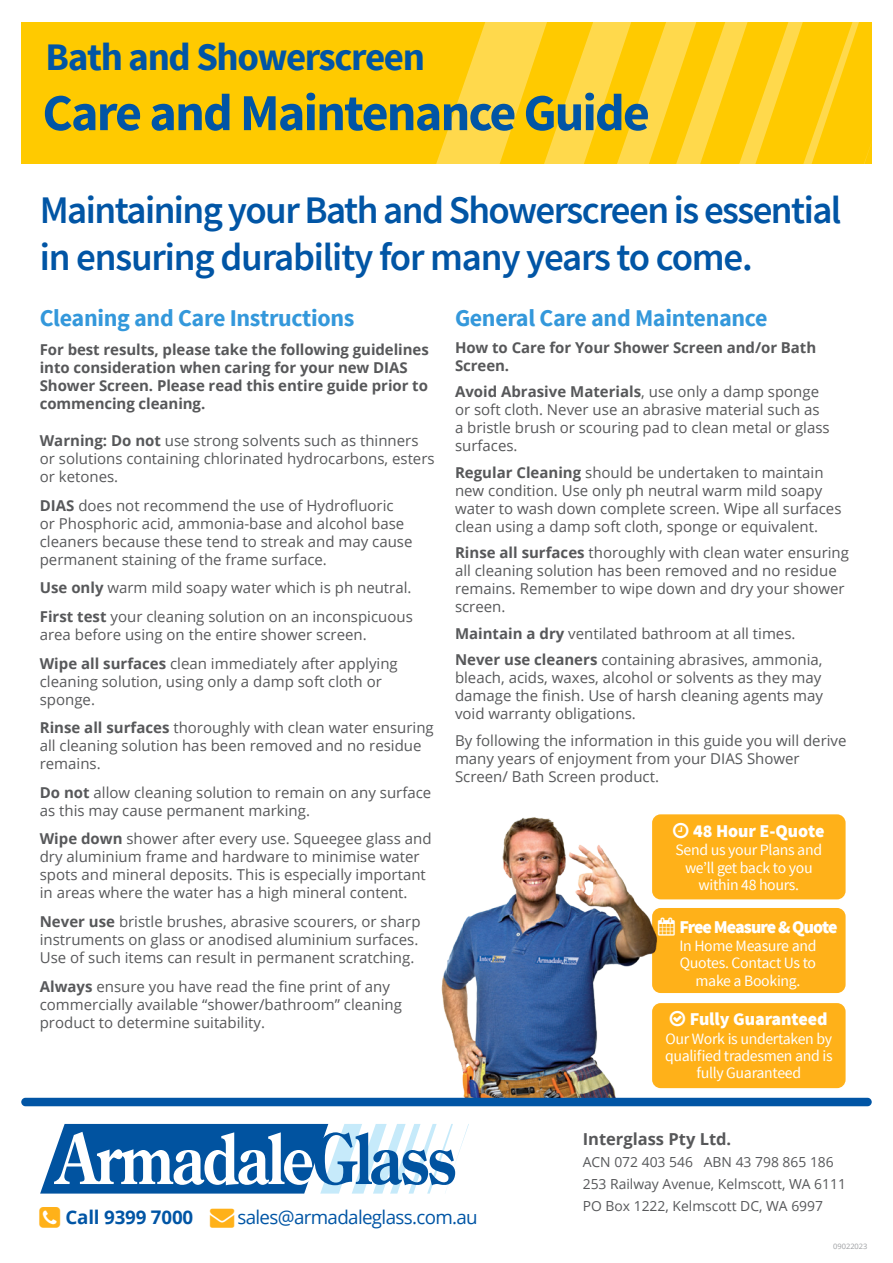
<style>
.page{position:relative;width:893px;height:1263px;background:#fff}
.page>*{position:absolute;margin:0;border:0;box-sizing:border-box;transform-origin:0 0}
.t1{font:700 51.9px "Source Sans Pro";letter-spacing:-.035em;color:#0155a5}
.t2{font:600 39px/47.5px "Source Sans Pro";letter-spacing:-.04em;color:#0155a5}
.t3{font:700 39px "Source Sans Pro";letter-spacing:-.035em;color:#0155a5}
.t4{font:700 24px "Source Sans Pro";letter-spacing:-.015em;color:#3498db}
.t5{font:18.75px "Open Sans";letter-spacing:-.035em;color:#0155a5}
.t6{font:900 18px "Source Sans Pro";letter-spacing:-.01em;color:#fff}
.t7{font:900 18px "Source Sans Pro";letter-spacing:-.055em;color:#fff}
.t8{font:700 16.5px "Open Sans";color:#57585a}
.t9{font:15.75px/17.2px "Source Sans Pro";letter-spacing:-.02em;color:#fff;text-align:center}
.t10{font:15px/18px "Open Sans";color:#57585a}
.t11{font:700 15px/18px "Open Sans";letter-spacing:-.005em;color:#57585a}
.t12{font:13.8px/22px "Open Sans";color:#57585a}
.t13{font:7.5px "Open Sans";color:#9d9fa2}
.s1{font-weight:700}
.s2{color:#ffb119}
</style>
<div class="page">
<div style="left:652px;top:908px;width:194px;height:85px;background:#ffb119;border-radius:9px"></div>
<div style="left:652px;top:814px;width:194px;height:85px;background:#ffb119;border-radius:9px"></div>
<div style="left:652px;top:1003px;width:194px;height:85px;background:#ffb119;border-radius:9px"></div>
<img style="left:436px;top:814px;width:225px;height:284px">
<div style="left:21px;top:1098px;width:851px;height:8px;background:#0155a5;border-radius:4px"></div>
<div style="left:21px;top:22px;width:851px;height:141px;background:#ffca00"></div>
<svg style="left:436px;top:22px;width:435px;height:141px"></svg>
<svg style="left:40px;top:1124px;width:429px;height:69px"></svg>
<h2 class="t3" style="left:46px;top:32px;width:381px">Bath and Showerscreen</h2>
<h1 class="t1" style="left:43px;top:80px;width:609px">Care and Maintenance Guide</h1>
<h2 class="t2" style="left:40px;top:186px;width:803px">Maintaining your Bath and Showerscreen is essential in ensuring durability for many years to come.</h2>
<h3 class="t4" style="left:40px;top:303px;width:316px">Cleaning and Care Instructions</h3>
<p class="t11" style="left:40px;top:340px;width:390px">For best results, please take the following guidelines into consideration when caring for your new DIAS Shower Screen. Please read this entire guide prior to commencing cleaning.</p>
<p class="t10" style="left:40px;top:431px;width:396px"><span class="s1">Warning: Do not</span> use strong solvents such as thinners or solutions containing chlorinated hydrocarbons, esters or ketones.</p>
<p class="t10" style="left:40px;top:496px;width:374px"><span class="s1">DIAS</span> does not recommend the use of Hydrofluoric or Phosphoric acid, ammonia-base and alcohol base cleaners because these tend to streak and may cause permanent staining of the frame surface.</p>
<p class="t10" style="left:40px;top:573px;width:375px;line-height:28.7px"><span class="s1">Use only</span> warm mild soapy water which is ph neutral.<br><span class="s1">First test</span> your cleaning solution on an inconspicuous</p>
<p class="t10" style="left:40px;top:620px;width:360px;line-height:28.7px">area before using on the entire shower screen.<br><span class="s1">Wipe all surfaces</span> clean immediately after applying</p>
<p class="t10" style="left:40px;top:672px;width:344px">cleaning solution, using only a damp soft cloth or sponge.</p>
<p class="t10" style="left:40px;top:718px;width:395px"><span class="s1">Rinse all surfaces</span> thoroughly with clean water ensuring all cleaning solution has been removed and no residue remains.</p>
<p class="t10" style="left:40px;top:783px;width:393px"><span class="s1">Do not</span> allow cleaning solution to remain on any surface as this may cause permanent marking.</p>
<p class="t10" style="left:40px;top:830px;width:393px"><span class="s1">Wipe down</span> shower after every use. Squeegee glass and dry aluminium frame and hardware to minimise water spots and mineral deposits. This is especially important in areas where the water has a high mineral content.</p>
<p class="t10" style="left:40px;top:912px;width:382px"><span class="s1">Never use</span> bristle brushes, abrasive scourers, or sharp instruments on glass or anodised aluminium surfaces.<br>Use of such items can result in permanent scratching.</p>
<p class="t10" style="left:40px;top:977px;width:364px"><span class="s1">Always</span> ensure you have read the fine print of any commercially available “shower/bathroom” cleaning product to determine suitability.</p>
<h3 class="t4" style="left:455px;top:303px;width:314px">General Care and Maintenance</h3>
<p class="t11" style="left:455px;top:338px;width:363px">How to Care for Your Shower Screen and/or Bath<br>Screen.</p>
<p class="t10" style="left:455px;top:382px;width:376px"><span class="s1">Avoid Abrasive Materials</span>, use only a damp sponge or soft cloth. Never use an abrasive material such as a bristle brush or scouring pad to clean metal or glass surfaces.</p>
<p class="t10" style="left:455px;top:463px;width:388px"><span class="s1">Regular Cleaning</span> should be undertaken to maintain new condition. Use only ph neutral warm mild soapy water to wash down complete screen. Wipe all surfaces clean using a damp soft cloth, sponge or equivalent.</p>
<p class="t10" style="left:455px;top:543px;width:395px"><span class="s1">Rinse all surfaces</span> thoroughly with clean water ensuring all cleaning solution has been removed and no residue remains. Remember to wipe down and dry your shower screen.</p>
<p class="t10" style="left:455px;top:620px;width:369px;line-height:26.5px"><span class="s1">Maintain a dry</span> ventilated bathroom at all times.<br><span class="s1">Never use cleaners</span> containing abrasives, ammonia,</p>
<p class="t10" style="left:455px;top:668px;width:370px;text-align:justify">bleach, acids, waxes, alcohol or solvents as they may damage the finish. Use of harsh cleaning agents may void warranty obligations.</p>
<p class="t10" style="left:455px;top:731px;width:393px">By following the information in this guide you will derive many years of enjoyment from your DIAS Shower<br>Screen/ Bath Screen product.</p>
<p class="t6" style="left:693px;top:819px;width:133px">48 Hour E-Quote</p>
<p class="t9" style="left:676px;top:842px;width:148px">Send us your Plans and we’ll get back to you within 48 hours.</p>
<p class="t7" style="left:658px;top:915px;width:181px">▲ Free Measure &amp; Quote</p>
<p class="t9" style="left:679px;top:937px;width:138px">In Home Measure and<br>Quotes. Contact Us to make a Booking.</p>
<p class="t6" style="left:690px;top:1008px;width:139px">Fully Guaranteed</p>
<p class="t9" style="left:665px;top:1030px;width:169px">Our Work is undertaken by qualified tradesmen and is fully Guaranteed</p>
<p class="t5" style="left:65px;top:1205px;width:414px"><span class="s1">Call 9399 7000</span> <span class="s2">→</span> sales@armadaleglass.com.au</p>
<p class="t8" style="left:583px;top:1127px;width:150px">Interglass Pty Ltd.</p>
<p class="t12" style="left:583px;top:1150px;width:265px">ACN 072 403 546 ABN 43 798 865 186<br>253 Railway Avenue, Kelmscott, WA 6111<br>PO Box 1222, Kelmscott DC, WA 6997</p>
<p class="t13" style="left:833px;top:1241px;width:36px">09022023</p>
</div>
